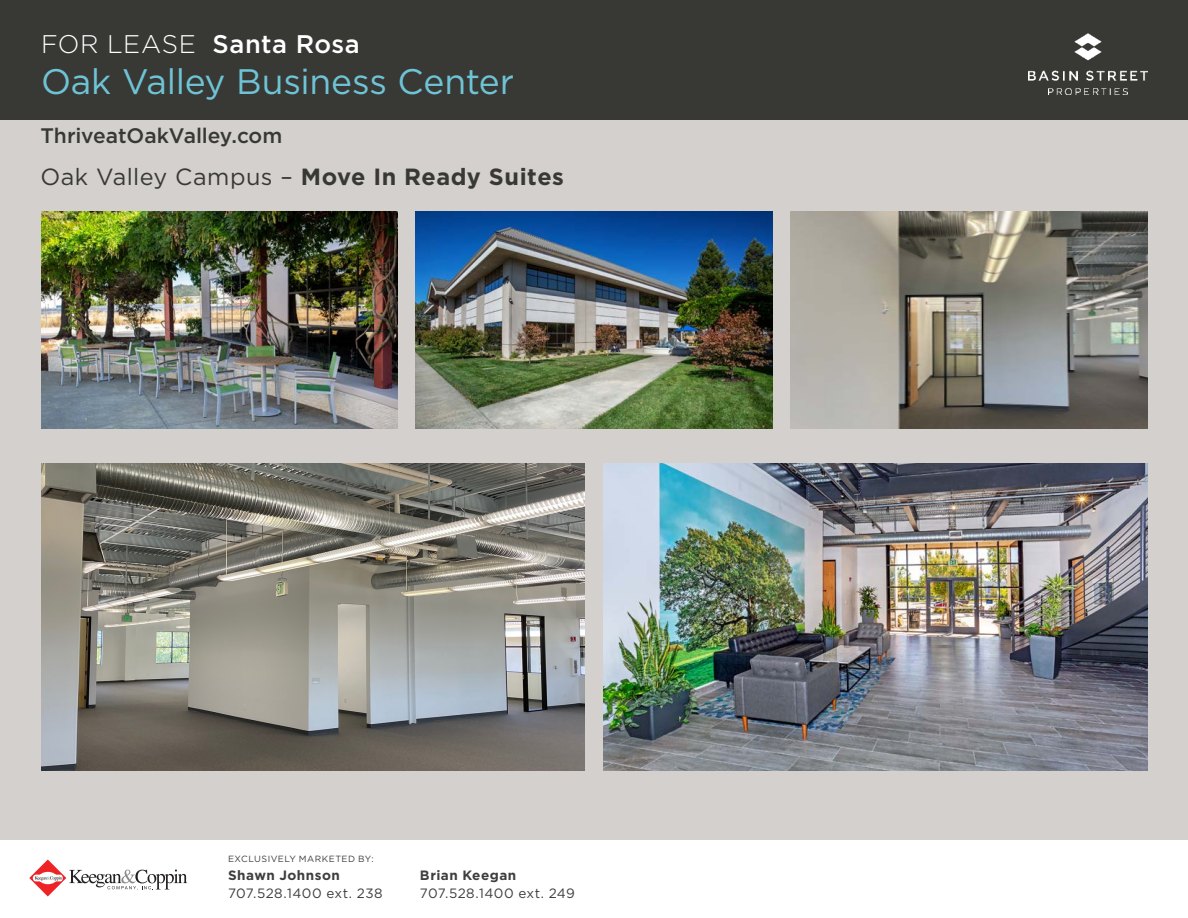
<style>
.page{position:relative;width:1188px;height:918px;background:#fff}
.page>*{position:absolute;margin:0;border:0;box-sizing:border-box;transform-origin:0 0}
.t1{font:35.4px "Gotham";letter-spacing:-.005em;color:#6ec4d6}
.t2{font:500 25.5px "Gotham";letter-spacing:.02em;color:#fff}
.t3{font:700 23.4px "Gotham";letter-spacing:.015em;color:#383935}
.t4{font:500 21px "Gotham";letter-spacing:-.005em;color:#383935}
.t5{font:13.5px "Gotham";letter-spacing:.03em;color:#3e3e3f}
.t6{font:700 13.5px "Gotham";letter-spacing:.035em;color:#3e3e3f}
.t7{font:9px "Gotham";letter-spacing:.05em;color:#3e3e3f}
.s1{font-weight:300}
.s2{font-weight:400}
</style>
<div class="page">
<div style="left:0;top:0;width:1188px;height:120px;background:#383935"></div>
<svg style="left:29px;top:860px;width:158px;height:37px"></svg>
<hr style="left:0;top:838px;width:1188px;height:2px;background:#383935">
<img style="left:1029px;top:33px;width:119px;height:62px">
<div style="left:0;top:120px;width:1188px;height:719px;background:#d3d0ce"></div>
<img style="left:41px;top:211px;width:357px;height:217px">
<img style="left:416px;top:211px;width:356px;height:217px">
<img style="left:41px;top:463px;width:544px;height:307px">
<img style="left:790px;top:211px;width:358px;height:217px">
<img style="left:603px;top:463px;width:545px;height:307px">
<h2 class="t2" style="left:41px;top:29px;width:320px"><span class="s1">FOR LEASE</span> Santa Rosa</h2>
<h1 class="t1" style="left:41px;top:62px;width:475px">Oak Valley Business Center</h1>
<p class="t4" style="left:40px;top:123px;width:243px">ThriveatOakValley.com</p>
<p class="t3" style="left:40px;top:163px;width:525px"><span class="s2">Oak Valley Campus –</span> Move In Ready Suites</p>
<p class="t7" style="left:228px;top:854px;width:147px">EXCLUSIVELY MARKETED BY:</p>
<p class="t6" style="left:228px;top:868px;width:113px">Shawn Johnson</p>
<p class="t5" style="left:228px;top:886px;width:156px">707.528.1400 ext. 238</p>
<p class="t6" style="left:420px;top:868px;width:98px">Brian Keegan</p>
<p class="t5" style="left:420px;top:886px;width:157px">707.528.1400 ext. 249</p>
</div>
